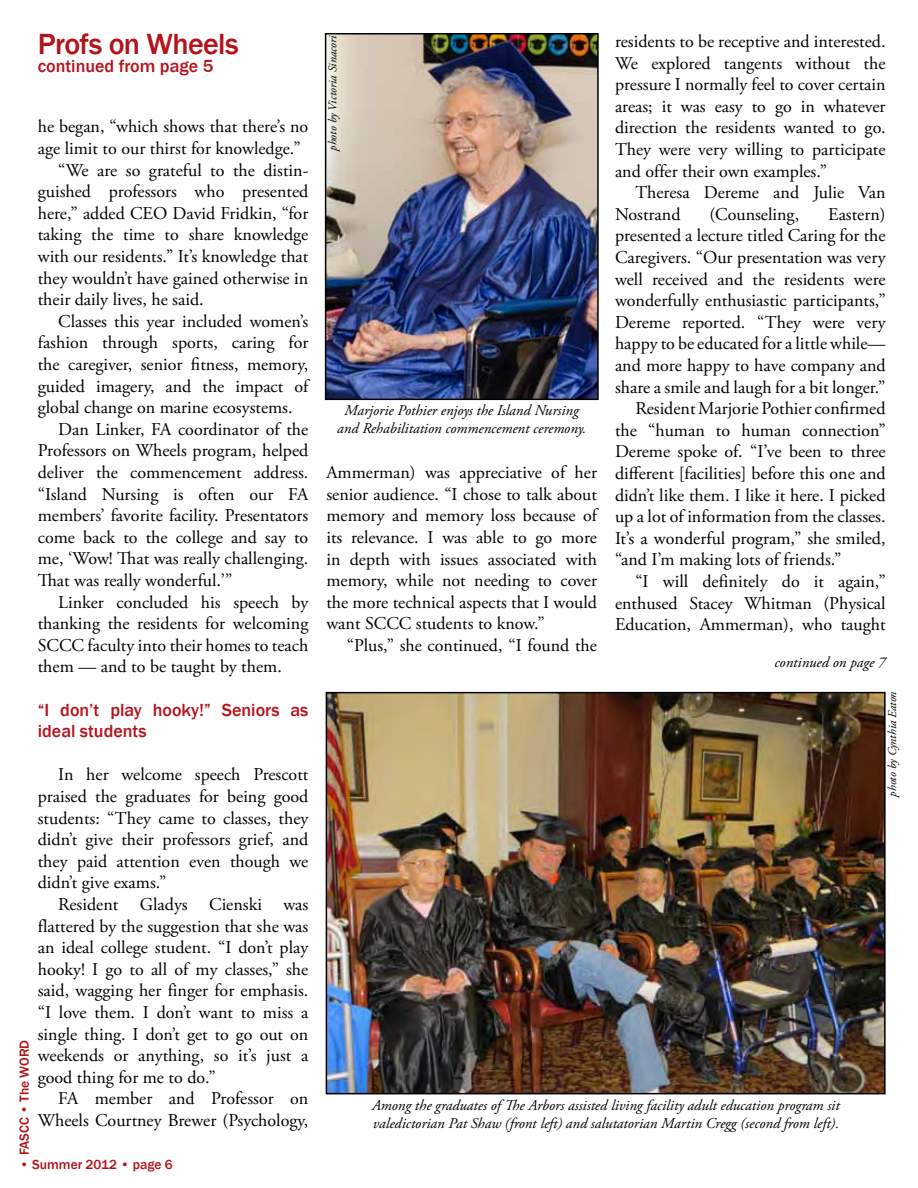
<style>
.page{position:relative;width:918px;height:1188px;background:#fff}
.page>*{position:absolute;margin:0;border:0;box-sizing:border-box;transform-origin:0 0}
.t1{font:500 30px "Franklin Gothic";letter-spacing:-.02em;color:#b5121b}
.t2{font:18px/21.6px "Adobe Garamond Pro";color:#000;text-align:justify}
.t3{font:500 18px/21.6px "Franklin Gothic";color:#b5121b}
.t4{font:italic 15px/18px "Adobe Garamond Pro";color:#000;text-align:center}
.t5{font:500 13.5px "Franklin Gothic";color:#b5121b}
.t6{font:italic 12px "Adobe Garamond Pro";color:#000}
</style>
<div class="page">
<img style="left:328px;top:36px;width:268px;height:361px">
<div style="left:325px;top:33px;width:274px;height:367px;border:2px solid #000"></div>
<img style="left:329px;top:695px;width:554px;height:396px">
<div style="left:326px;top:692px;width:560px;height:402px;border:2px solid #000"></div>
<h1 class="t1" style="left:38px;top:25px;width:202px">Profs on Wheels</h1>
<p class="t3" style="left:38px;top:55px;width:177px">continued from page 5</p>
<p class="t5" style="left:16px;top:1155px;width:117px;rotate:-90deg">FASCC • The WORD</p>
<p class="t2" style="left:38px;top:117px;width:272px">he began, “which shows that there’s no</p>
<p class="t2" style="left:38px;top:138px;width:264px">age limit to our thirst for knowledge.”</p>
<p class="t2" style="left:58px;top:160px;width:252px">“We are so grateful to the distin-</p>
<p class="t2" style="left:38px;top:181px;width:272px">guished professors who presented</p>
<p class="t2" style="left:38px;top:203px;width:272px">here,” added CEO David Fridkin, “for</p>
<p class="t2" style="left:38px;top:225px;width:272px">taking the time to share knowledge</p>
<p class="t2" style="left:38px;top:246px;width:272px">with our residents.” It’s knowledge that</p>
<p class="t2" style="left:38px;top:268px;width:272px">they wouldn’t have gained otherwise in</p>
<p class="t2" style="left:38px;top:289px;width:167px">their daily lives, he said.</p>
<p class="t2" style="left:58px;top:311px;width:252px">Classes this year included women’s</p>
<p class="t2" style="left:38px;top:333px;width:272px">fashion through sports, caring for</p>
<p class="t2" style="left:38px;top:354px;width:272px">the caregiver, senior fitness, memory,</p>
<p class="t2" style="left:38px;top:376px;width:272px">guided imagery, and the impact of</p>
<p class="t2" style="left:38px;top:397px;width:256px">global change on marine ecosystems.</p>
<p class="t2" style="left:58px;top:419px;width:252px">Dan Linker, FA coordinator of the</p>
<p class="t2" style="left:38px;top:441px;width:272px">Professors on Wheels program, helped</p>
<p class="t2" style="left:38px;top:462px;width:272px">deliver the commencement address.</p>
<p class="t2" style="left:38px;top:484px;width:272px">“Island Nursing is often our FA</p>
<p class="t2" style="left:38px;top:505px;width:272px">members’ favorite facility. Presentators</p>
<p class="t2" style="left:38px;top:527px;width:272px">come back to the college and say to</p>
<p class="t2" style="left:38px;top:549px;width:272px">me, ‘Wow! That was really challenging.</p>
<p class="t2" style="left:38px;top:570px;width:196px">That was really wonderful.’”</p>
<p class="t2" style="left:58px;top:592px;width:252px">Linker concluded his speech by</p>
<p class="t2" style="left:38px;top:613px;width:272px">thanking the residents for welcoming</p>
<p class="t2" style="left:38px;top:635px;width:272px">SCCC faculty into their homes to teach</p>
<p class="t2" style="left:38px;top:657px;width:246px">them — and to be taught by them.</p>
<p class="t3" style="left:38px;top:699px;width:272px">“I don’t play hooky!” Seniors as ideal students</p>
<p class="t2" style="left:38px;top:765px;width:272px;text-indent:20px">In her welcome speech Prescott praised the graduates for being good students: “They came to classes, they didn’t give their professors grief, and they paid attention even though we didn’t give exams.”</p>
<p class="t2" style="left:38px;top:894px;width:272px;text-indent:20px">Resident Gladys Cienski was flattered by the suggestion that she was an ideal college student. “I don’t play hooky! I go to all of my classes,” she said, wagging her finger for emphasis. “I love them. I don’t want to miss a single thing. I don’t get to go out on weekends or anything, so it’s just a good thing for me to do.”</p>
<p class="t2" style="left:38px;top:1089px;width:272px;text-align:right">FA member and Professor on<br>Wheels Courtney Brewer (Psychology,</p>
<p class="t5" style="left:20px;top:1156px;width:154px">• Summer 2012 • page 6</p>
<p class="t6" style="left:326px;top:151px;width:117px;rotate:-90deg">photo by Victoria Sinacori</p>
<p class="t4" style="left:337px;top:402px;width:250px">Marjorie Pothier enjoys the Island Nursing and Rehabilitation commencement ceremony.</p>
<p class="t2" style="left:326px;top:462px;width:272px">Ammerman) was appreciative of her senior audience. “I chose to talk about memory and memory loss because of its relevance. I was able to go more in depth with issues associated with memory, while not needing to cover the more technical aspects that I would want SCCC students to know.”</p>
<p class="t2" style="left:347px;top:635px;width:252px">“Plus,” she continued, “I found the</p>
<p class="t2" style="left:615px;top:31px;width:272px">residents to be receptive and interested.<br>We explored tangents without the pressure I normally feel to cover certain areas; it was easy to go in whatever direction the residents wanted to go.<br>They were very willing to participate and offer their own examples.”</p>
<p class="t2" style="left:615px;top:182px;width:272px;text-indent:20px">Theresa Dereme and Julie Van<br>Nostrand</p>
<p class="t2" style="left:709px;top:204px;width:91px">(Counseling,</p>
<p class="t2" style="left:828px;top:204px;width:59px">Eastern)</p>
<p class="t2" style="left:615px;top:225px;width:272px">presented a lecture titled Caring for the</p>
<p class="t2" style="left:615px;top:247px;width:272px">Caregivers. “Our presentation was very</p>
<p class="t2" style="left:615px;top:269px;width:272px">well received and the residents were</p>
<p class="t2" style="left:615px;top:290px;width:272px">wonderfully enthusiastic participants,”</p>
<p class="t2" style="left:615px;top:312px;width:272px">Dereme reported. “They were very</p>
<p class="t2" style="left:615px;top:333px;width:272px">happy to be educated for a little while—</p>
<p class="t2" style="left:615px;top:355px;width:272px">and more happy to have company and</p>
<p class="t2" style="left:615px;top:377px;width:272px">share a smile and laugh for a bit longer.”</p>
<p class="t2" style="left:635px;top:398px;width:252px">Resident Marjorie Pothier confirmed</p>
<p class="t2" style="left:615px;top:420px;width:272px">the “human to human connection”</p>
<p class="t2" style="left:615px;top:441px;width:272px">Dereme spoke of. “I’ve been to three</p>
<p class="t2" style="left:615px;top:463px;width:272px">different [facilities] before this one and</p>
<p class="t2" style="left:615px;top:485px;width:272px">didn’t like them. I like it here. I picked</p>
<p class="t2" style="left:615px;top:506px;width:272px">up a lot of information from the classes.</p>
<p class="t2" style="left:615px;top:528px;width:272px">It’s a wonderful program,” she smiled,</p>
<p class="t2" style="left:615px;top:549px;width:228px">“and I’m making lots of friends.”</p>
<p class="t2" style="left:635px;top:571px;width:252px">“I will definitely do it again,”</p>
<p class="t2" style="left:615px;top:593px;width:272px">enthused Stacey Whitman (Physical</p>
<p class="t2" style="left:615px;top:614px;width:272px">Education, Ammerman), who taught</p>
<p class="t4" style="left:775px;top:654px;width:113px">continued on page 7</p>
<p class="t6" style="left:885px;top:797px;width:107px;rotate:-90deg">photo by Cynthia Eaton</p>
<p class="t4" style="left:372px;top:1097px;width:469px;text-align:left">Among the graduates of The Arbors assisted living facility adult education program sit valedictorian Pat Shaw (front left) and salutatorian Martin Cregg (second from left).</p>
</div>
